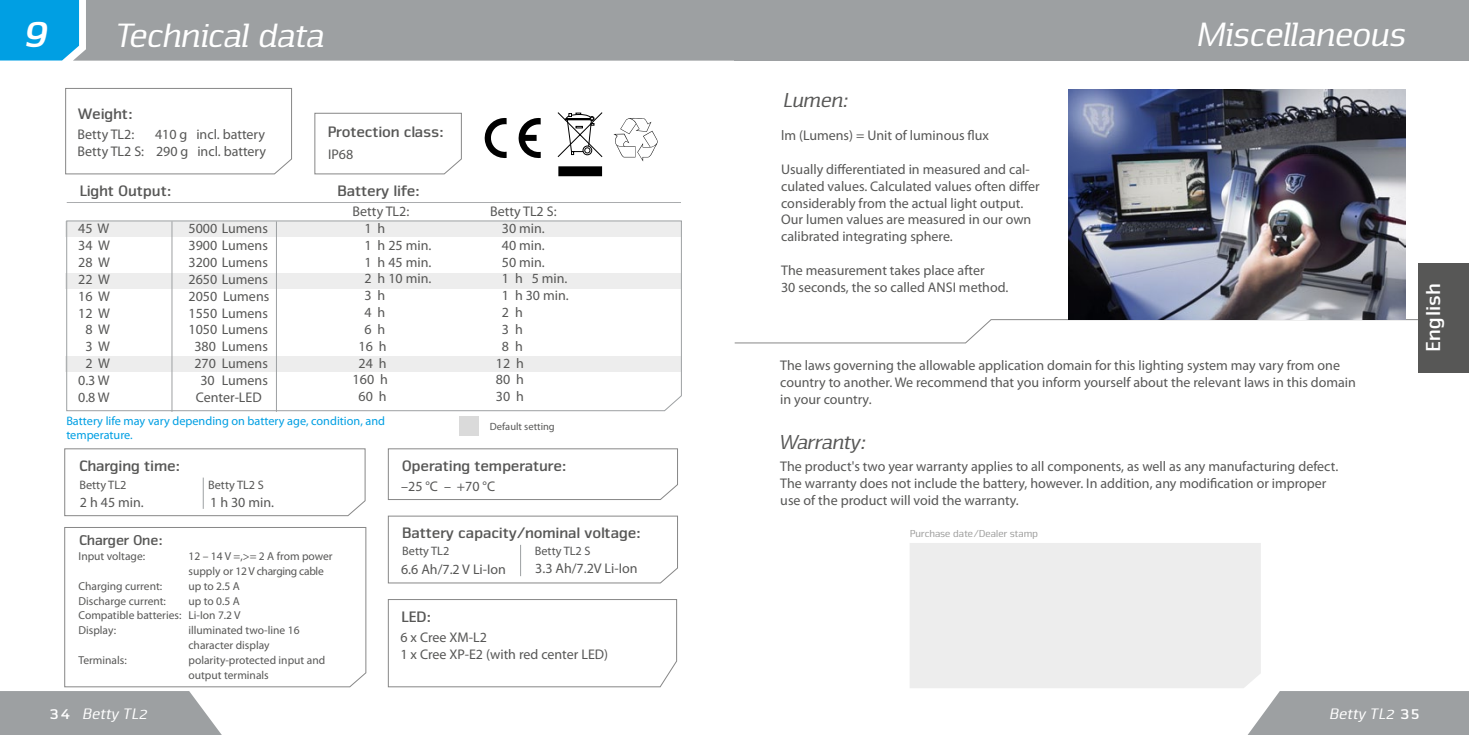
<style>
.page{position:relative;width:1469px;height:735px;background:#fff}
.page>*{position:absolute;margin:0;border:0;box-sizing:border-box;transform-origin:0 0}
.t1{font:italic 42px "Nuri Bold Slab";color:#fff}
.t2{font:italic 35px "Nuri Regular Slab";color:#fff}
.t3{font:italic 21px "Nuri Regular Slab";color:#575756}
.t4{font:700 21px "Nuri";letter-spacing:.025em;color:#fff}
.t5{font:700 15.75px "Nuri";color:#575756}
.t6{font:italic 15.75px "Nuri Regular Slab";letter-spacing:.025em;color:#fff}
.t7{font:700 14.7px "Nuri";color:#575756}
.t8{font:14px/16.8px "Myriad Pro";color:#575756}
.t9{font:12.25px/14px "Myriad Pro";color:#009fe3}
.t10{font:12.25px "Myriad Pro";color:#575756}
.t11{font:11.55px/14.7px "Myriad Pro";color:#575756}
.t12{font:10.5px "Nuri";color:#9d9d9c}
.t13{font:10.5px "Myriad Pro";color:#575756}
.s1{font-family:"Nuri";font-weight:700;font-style:normal}
</style>
<div class="page">
<svg style="left:0;top:691px;width:221px;height:43px;background:#a4a6a8"></svg>
<svg style="left:1248px;top:691px;width:220px;height:43px;background:#a4a7a9"></svg>
<svg style="left:0;top:0;width:734px;height:61px;background:#8ea1aa"></svg>
<div style="left:1418px;top:263px;width:50px;height:110px;background:#575756"></div>
<div style="left:734px;top:0;width:734px;height:61px;background:#9da0a2"></div>
<svg style="left:65px;top:88px;width:227px;height:86px"></svg>
<svg style="left:314px;top:113px;width:148px;height:61px"></svg>
<svg style="left:64px;top:448px;width:302px;height:68px"></svg>
<svg style="left:388px;top:599px;width:289px;height:87px"></svg>
<svg style="left:388px;top:515px;width:290px;height:68px"></svg>
<svg style="left:388px;top:448px;width:290px;height:51px"></svg>
<div style="left:459px;top:416px;width:20px;height:19px;background:#dadada"></div>
<svg style="left:484px;top:118px;width:22px;height:40px"></svg>
<svg style="left:518px;top:118px;width:22px;height:40px"></svg>
<svg style="left:613px;top:118px;width:44px;height:43px"></svg>
<svg style="left:557px;top:112px;width:46px;height:45px"></svg>
<div style="left:559px;top:167px;width:42px;height:9px;background:#000"></div>
<div style="left:558px;top:166px;width:44px;height:10px;border:1px solid #000"></div>
<div style="left:910px;top:543px;width:350px;height:144px;background:#ededed"></div>
<svg style="left:64px;top:527px;width:302px;height:159px"></svg>
<hr style="left:203px;top:477px;width:1px;height:31px;background:#9da0a2">
<hr style="left:520px;top:544px;width:1px;height:32px;background:#9da0a2">
<svg style="left:66px;top:220px;width:616px;height:191px"></svg>
<hr style="left:172px;top:221px;width:1px;height:190px;background:#9da0a2">
<hr style="left:276px;top:221px;width:1px;height:190px;background:#9da0a2">
<div style="left:66px;top:199px;width:627px;height:5px;background:#000;opacity:.5"></div>
<svg style="left:734px;top:319px;width:684px;height:24px"></svg>
<img style="left:1068px;top:89px;width:337px;height:230px">
<h1 class="t1" style="left:22px;top:7px;width:27px">9</h1>
<h2 class="t2" style="left:113px;top:14px;width:210px">Technical data</h2>
<h2 class="t2" style="left:1193px;top:13px;width:211px">Miscellaneous</h2>
<p class="t5" style="left:78px;top:104px;width:55px">Weight:</p>
<p class="t8" style="left:78px;top:125px;width:190px;line-height:17.3px;text-align:right">410 g incl. battery<br>Betty TL2 S: 290 g incl. battery</p>
<p class="t8" style="left:78px;top:126px;width:58px">Betty TL2:</p>
<p class="t5" style="left:327px;top:122px;width:117px">Protection class:</p>
<p class="t8" style="left:328px;top:145px;width:27px">IP68</p>
<p class="t5" style="left:79px;top:181px;width:93px">Light Output:</p>
<p class="t5" style="left:336px;top:181px;width:83px">Battery life:</p>
<p class="t8" style="left:352px;top:203px;width:58px">Betty TL2:</p>
<p class="t8" style="left:364px;top:219px;width:22px">1 h</p>
<p class="t8" style="left:364px;top:236px;width:68px">1 h 25 min.</p>
<p class="t8" style="left:364px;top:253px;width:68px">1 h 45 min.</p>
<p class="t8" style="left:364px;top:270px;width:68px">2 h 10 min.</p>
<p class="t8" style="left:364px;top:287px;width:22px">3 h</p>
<p class="t8" style="left:364px;top:303px;width:22px">4 h</p>
<p class="t8" style="left:364px;top:320px;width:22px">6 h</p>
<p class="t8" style="left:358px;top:337px;width:30px">16 h</p>
<p class="t8" style="left:358px;top:354px;width:30px">24 h</p>
<p class="t8" style="left:352px;top:371px;width:37px">160 h</p>
<p class="t8" style="left:358px;top:387px;width:30px">60 h</p>
<p class="t8" style="left:78px;top:220px;width:33px">45 W</p>
<p class="t8" style="left:188px;top:220px;width:81px">5000 Lumens</p>
<p class="t8" style="left:78px;top:237px;width:33px">34 W</p>
<p class="t8" style="left:188px;top:237px;width:81px">3900 Lumens</p>
<p class="t8" style="left:78px;top:254px;width:33px">28 W</p>
<p class="t8" style="left:188px;top:254px;width:81px">3200 Lumens</p>
<p class="t8" style="left:78px;top:270px;width:33px">22 W</p>
<p class="t8" style="left:188px;top:270px;width:81px">2650 Lumens</p>
<p class="t8" style="left:78px;top:287px;width:33px">16 W</p>
<p class="t8" style="left:188px;top:287px;width:82px">2050 Lumens</p>
<p class="t8" style="left:78px;top:304px;width:33px">12 W</p>
<p class="t8" style="left:188px;top:304px;width:81px">1550 Lumens</p>
<p class="t8" style="left:86px;top:321px;width:26px">8 W</p>
<p class="t8" style="left:188px;top:321px;width:81px">1050 Lumens</p>
<p class="t8" style="left:86px;top:338px;width:26px">3 W</p>
<p class="t8" style="left:194px;top:338px;width:75px">380 Lumens</p>
<p class="t8" style="left:86px;top:354px;width:26px">2 W</p>
<p class="t8" style="left:194px;top:354px;width:75px">270 Lumens</p>
<p class="t8" style="left:78px;top:371px;width:33px">0.3 W</p>
<p class="t8" style="left:200px;top:371px;width:69px">30 Lumens</p>
<p class="t8" style="left:78px;top:388px;width:33px">0.8 W</p>
<p class="t8" style="left:196px;top:388px;width:67px">Center-LED</p>
<p class="t9" style="left:66px;top:413px;width:320px">Battery life may vary depending on battery age, condition, and temperature.</p>
<p class="t8" style="left:490px;top:203px;width:68px">Betty TL2 S:</p>
<p class="t8" style="left:502px;top:219px;width:44px">30 min.</p>
<p class="t8" style="left:502px;top:236px;width:44px">40 min.</p>
<p class="t8" style="left:502px;top:253px;width:44px">50 min.</p>
<p class="t8" style="left:502px;top:270px;width:67px">1 h 5 min.</p>
<p class="t8" style="left:502px;top:287px;width:68px">1 h 30 min.</p>
<p class="t8" style="left:502px;top:303px;width:22px">2 h</p>
<p class="t8" style="left:502px;top:320px;width:22px">3 h</p>
<p class="t8" style="left:502px;top:337px;width:22px">8 h</p>
<p class="t8" style="left:496px;top:354px;width:30px">12 h</p>
<p class="t8" style="left:496px;top:371px;width:30px">80 h</p>
<p class="t8" style="left:496px;top:387px;width:30px">30 h</p>
<p class="t13" style="left:490px;top:419px;width:66px">Default setting</p>
<p class="t5" style="left:78px;top:456px;width:102px">Charging time:</p>
<p class="t10" style="left:79px;top:477px;width:49px">Betty TL2</p>
<p class="t10" style="left:208px;top:477px;width:57px">Betty TL2 S</p>
<p class="t8" style="left:80px;top:493px;width:65px">2 h 45 min.</p>
<p class="t8" style="left:210px;top:493px;width:65px">1 h 30 min.</p>
<p class="t7" style="left:78px;top:530px;width:84px">Charger One:</p>
<p class="t11" style="left:78px;top:548px;width:68px">Input voltage:</p>
<p class="t11" style="left:188px;top:548px;width:146px">12 – 14 V =,&gt;= 2 A from power supply or 12 V charging cable</p>
<p class="t11" style="left:78px;top:578px;width:85px">Charging current:</p>
<p class="t11" style="left:188px;top:578px;width:53px">up to 2.5 A</p>
<p class="t11" style="left:78px;top:593px;width:89px">Discharge current:</p>
<p class="t11" style="left:78px;top:593px;width:164px;text-align:justify;text-indent:110px">up to 0.5 A Compatible batteries: Li-Ion 7.2 V Display:</p>
<p class="t11" style="left:188px;top:622px;width:113px">illuminated two-line 16 character display</p>
<p class="t11" style="left:78px;top:652px;width:50px">Terminals:</p>
<p class="t11" style="left:188px;top:652px;width:138px">polarity-protected input and output terminals</p>
<p class="t5" style="left:401px;top:455px;width:165px">Operating temperature:</p>
<p class="t8" style="left:401px;top:477px;width:96px">–25 °C – +70 °C</p>
<p class="t5" style="left:401px;top:523px;width:240px">Battery capacity/nominal voltage:</p>
<p class="t10" style="left:402px;top:542px;width:49px">Betty TL2</p>
<p class="t10" style="left:535px;top:542px;width:57px">Betty TL2 S</p>
<p class="t8" style="left:535px;top:559px;width:104px">3.3 Ah/7.2V Li-Ion</p>
<p class="t8" style="left:401px;top:560px;width:106px">6.6 Ah/7.2 V Li-Ion</p>
<p class="t5" style="left:400px;top:606px;width:31px">LED:</p>
<p class="t8" style="left:400px;top:628px;width:209px">6 x Cree XM-L2<br>1 x Cree XP-E2 (with red center LED)</p>
<h3 class="t3" style="left:781px;top:87px;width:66px">Lumen:</h3>
<p class="t8" style="left:781px;top:127px;width:209px">lm (Lumens) = Unit of luminous flux</p>
<p class="t8" style="left:781px;top:160px;width:260px">Usually differentiated in measured and cal&shy;culated values. Calculated values often differ considerably from the actual light output.<br>Our lumen values are measured in our own calibrated integrating sphere.</p>
<p class="t8" style="left:781px;top:261px;width:229px">The measurement takes place after<br>30 seconds, the so called ANSI method.</p>
<p class="t8" style="left:780px;top:357px;width:577px">The laws governing the allowable application domain for this lighting system may vary from one country to another. We recommend that you inform yourself about the relevant laws in this domain in your country.</p>
<h3 class="t3" style="left:777px;top:428px;width:87px">Warranty:</h3>
<p class="t8" style="left:780px;top:457px;width:559px">The product's two year warranty applies to all components, as well as any manufacturing defect.<br>The warranty does not include the battery, however. In addition, any modification or improper use of the product will void the warranty.</p>
<p class="t12" style="left:909px;top:527px;width:130px">Purchase date/Dealer stamp</p>
<h3 class="t4" style="left:1420px;top:352px;width:70px;rotate:-90deg">English</h3>
<p class="t6" style="left:49px;top:704px;width:99px"><span class="s1">34</span> Betty TL2</p>
<p class="t6" style="left:1328px;top:704px;width:93px">Betty TL2 <span class="s1">35</span></p>
</div>
